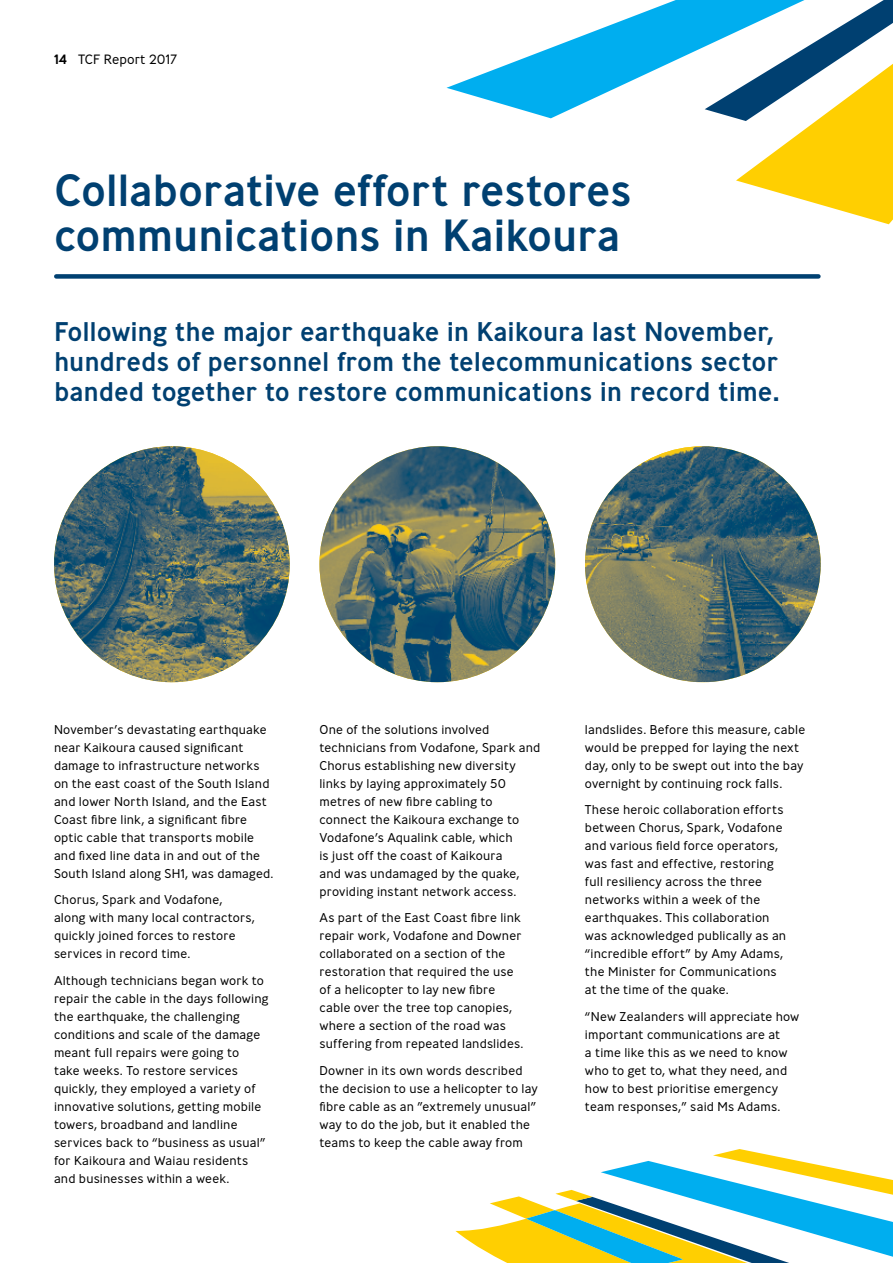
<style>
.page{position:relative;width:893px;height:1263px;background:#fff}
.page>*{position:absolute;margin:0;border:0;box-sizing:border-box;transform-origin:0 0}
.t1{font:500 45px/45px "Ministry";letter-spacing:-.01em;color:#004071}
.t2{font:500 27px/30px "Ministry";letter-spacing:-.005em;color:#004071}
.t3{font:300 13.5px "Ministry";color:#000}
.t4{font:300 12.75px/18px "Ministry";letter-spacing:.01em;color:#000}
.s1{font-weight:500}
</style>
<div class="page">
<svg style="left:455px;top:1149px;width:438px;height:114px"></svg>
<div style="left:56px;top:274px;width:762px;height:5px;background:#004071"></div>
<img style="left:319px;top:446px;width:236px;height:236px;border-radius:118px">
<img style="left:585px;top:446px;width:236px;height:236px;border-radius:116px">
<img style="left:54px;top:446px;width:236px;height:236px;border-radius:118px">
<svg style="left:446px;top:0;width:447px;height:224px"></svg>
<p class="t3" style="left:54px;top:51px;width:125px"><span class="s1">14</span> TCF Report 2017</p>
<h1 class="t1" style="left:54px;top:167px;width:579px">Collaborative effort restores communications in Kaikoura</h1>
<h2 class="t2" style="left:54px;top:316px;width:728px">Following the major earthquake in Kaikoura last November, hundreds of personnel from the telecommunications sector banded together to restore communications in record time.</h2>
<p class="t4" style="left:54px;top:720px;width:221px">November’s devastating earthquake near Kaikoura caused significant damage to infrastructure networks on the east coast of the South Island and lower North Island, and the East Coast fibre link, a significant fibre optic cable that transports mobile and fixed line data in and out of the South Island along SH1, was damaged.</p>
<p class="t4" style="left:54px;top:890px;width:202px">Chorus, Spark and Vodafone, along with many local contractors, quickly joined forces to restore services in record time.</p>
<p class="t4" style="left:54px;top:971px;width:216px">Although technicians began work to repair the cable in the days following the earthquake, the challenging conditions and scale of the damage meant full repairs were going to<br>take weeks. To restore services quickly, they employed a variety of innovative solutions, getting mobile towers, broadband and landline services back to “business as usual” for Kaikoura and Waiau residents and businesses within a week.</p>
<p class="t4" style="left:319px;top:720px;width:223px">One of the solutions involved technicians from Vodafone, Spark and Chorus establishing new diversity links by laying approximately 50 metres of new fibre cabling to connect the Kaikoura exchange to Vodafone’s Aqualink cable, which<br>is just off the coast of Kaikoura<br>and was undamaged by the quake, providing instant network access.</p>
<p class="t4" style="left:319px;top:908px;width:206px">As part of the East Coast fibre link repair work, Vodafone and Downer collaborated on a section of the restoration that required the use of a helicopter to lay new fibre cable over the tree top canopies, where a section of the road was suffering from repeated landslides.</p>
<p class="t4" style="left:319px;top:1061px;width:220px">Downer in its own words described the decision to use a helicopter to lay fibre cable as an ”extremely unusual” way to do the job, but it enabled the teams to keep the cable away from</p>
<p class="t4" style="left:585px;top:720px;width:222px">landslides. Before this measure, cable would be prepped for laying the next day, only to be swept out into the bay overnight by continuing rock falls.</p>
<p class="t4" style="left:585px;top:800px;width:203px">These heroic collaboration efforts between Chorus, Spark, Vodafone and various field force operators, was fast and effective, restoring full resiliency across the three networks within a week of the earthquakes. This collaboration was acknowledged publically as an “incredible effort” by Amy Adams, the Minister for Communications at the time of the quake.</p>
<p class="t4" style="left:585px;top:1007px;width:216px">“New Zealanders will appreciate how important communications are at<br>a time like this as we need to know who to get to, what they need, and how to best prioritise emergency team responses,” said Ms Adams.</p>
</div>
